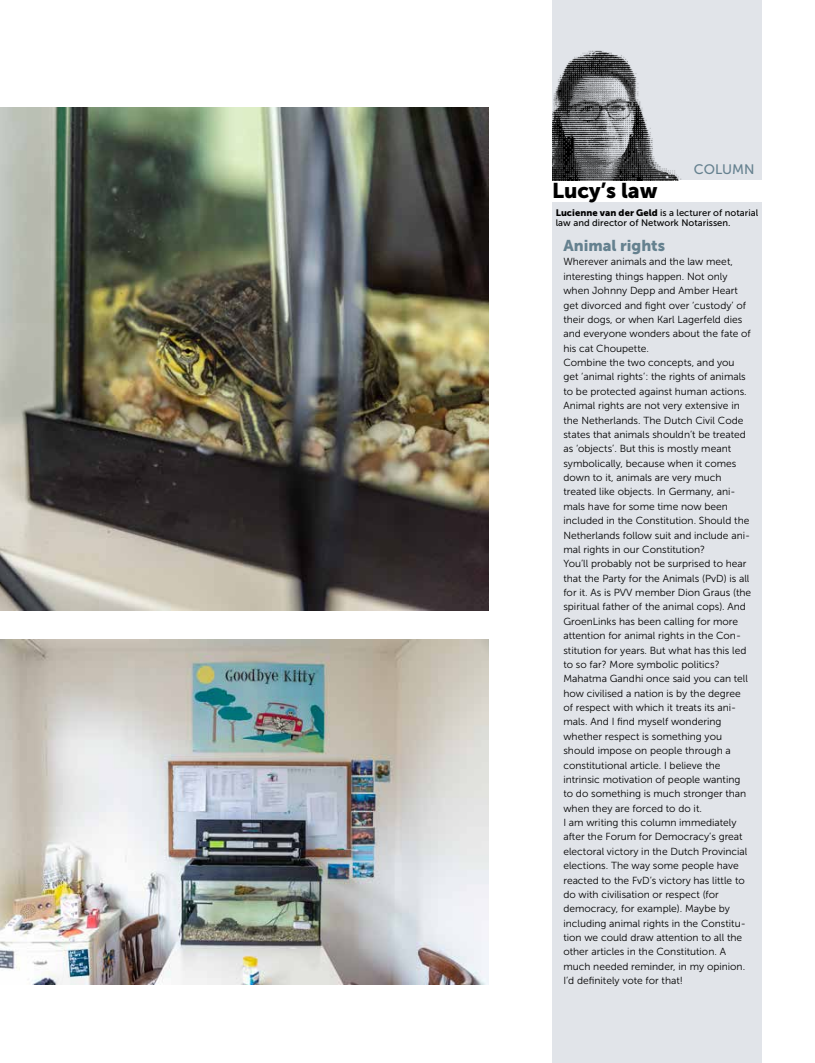
<style>
.page{position:relative;width:815px;height:1063px;background:#fff}
.page>*{position:absolute;margin:0;border:0;box-sizing:border-box;transform-origin:0 0}
.t1{font:21.25px "Museo Sans 900";color:#000}
.t2{font:15.62px "Museo Sans 900";color:#65818f}
.t3{font:13.75px "Museo Sans 500";color:#65818f}
.t4{font:10.25px/14.4px "Museo Sans 300";color:#000}
.t5{font:9.38px/10px "Museo Sans 500";letter-spacing:.005em;color:#000}
.s1{font-family:"Museo Sans 900"}
</style>
<div class="page">
<div style="left:552px;top:0;width:210px;height:1063px;background:#e1e4e9"></div>
<div style="left:552px;top:180px;width:238px;height:21px;background:#fff"></div>
<img style="left:552px;top:51px;width:130px;height:129px">
<img style="left:0;top:107px;width:489px;height:503px">
<img style="left:0;top:639px;width:489px;height:345px">
<h1 class="t1" style="left:552px;top:178px;width:107px">Lucy’s law</h1>
<h3 class="t3" style="left:694px;top:162px;width:62px">COLUMN</h3>
<p class="t5" style="left:556px;top:208px;width:204px"><span class="s1">Lucienne van der Geld</span> is a lecturer of notarial law and director of Network Notarissen.</p>
<h2 class="t2" style="left:563px;top:237px;width:103px">Animal rights</h2>
<p class="t4" style="left:563px;top:255px;width:189px">Wherever animals and the law meet, interesting things happen. Not only when Johnny Depp and Amber Heart get divorced and fight over ‘custody’ of their dogs, or when Karl Lagerfeld dies and everyone wonders about the fate of his cat Choupette.<br>Combine the two concepts, and you get ‘animal rights’: the rights of animals to be protected against human actions.<br>Animal rights are not very extensive in the Netherlands. The Dutch Civil Code states that animals shouldn’t be treated as ‘objects’. But this is mostly meant symbolically, because when it comes down to it, animals are very much treated like objects. In Germany, ani&shy;mals have for some time now been included in the Constitution. Should the Netherlands follow suit and include ani&shy;mal rights in our Constitution?<br>You’ll probably not be surprised to hear that the Party for the Animals (PvD) is all for it. As is PVV member Dion Graus (the spiritual father of the animal cops). And GroenLinks has been calling for more attention for animal rights in the Con&shy;stitution for years. But what has this led to so far? More symbolic politics?<br>Mahatma Gandhi once said you can tell how civilised a nation is by the degree of respect with which it treats its ani&shy;mals. And I find myself wondering whether respect is something you should impose on people through a constitutional article. I believe the intrinsic motivation of people wanting to do something is much stronger than when they are forced to do it.<br>I am writing this column immediately after the Forum for Democracy’s great electoral victory in the Dutch Provincial elections. The way some people have reacted to the FvD’s victory has little to do with civilisation or respect (for democracy, for example). Maybe by including animal rights in the Constitu&shy;tion we could draw attention to all the other articles in the Constitution. A much needed reminder, in my opinion.<br>I’d definitely vote for that!</p>
</div>
